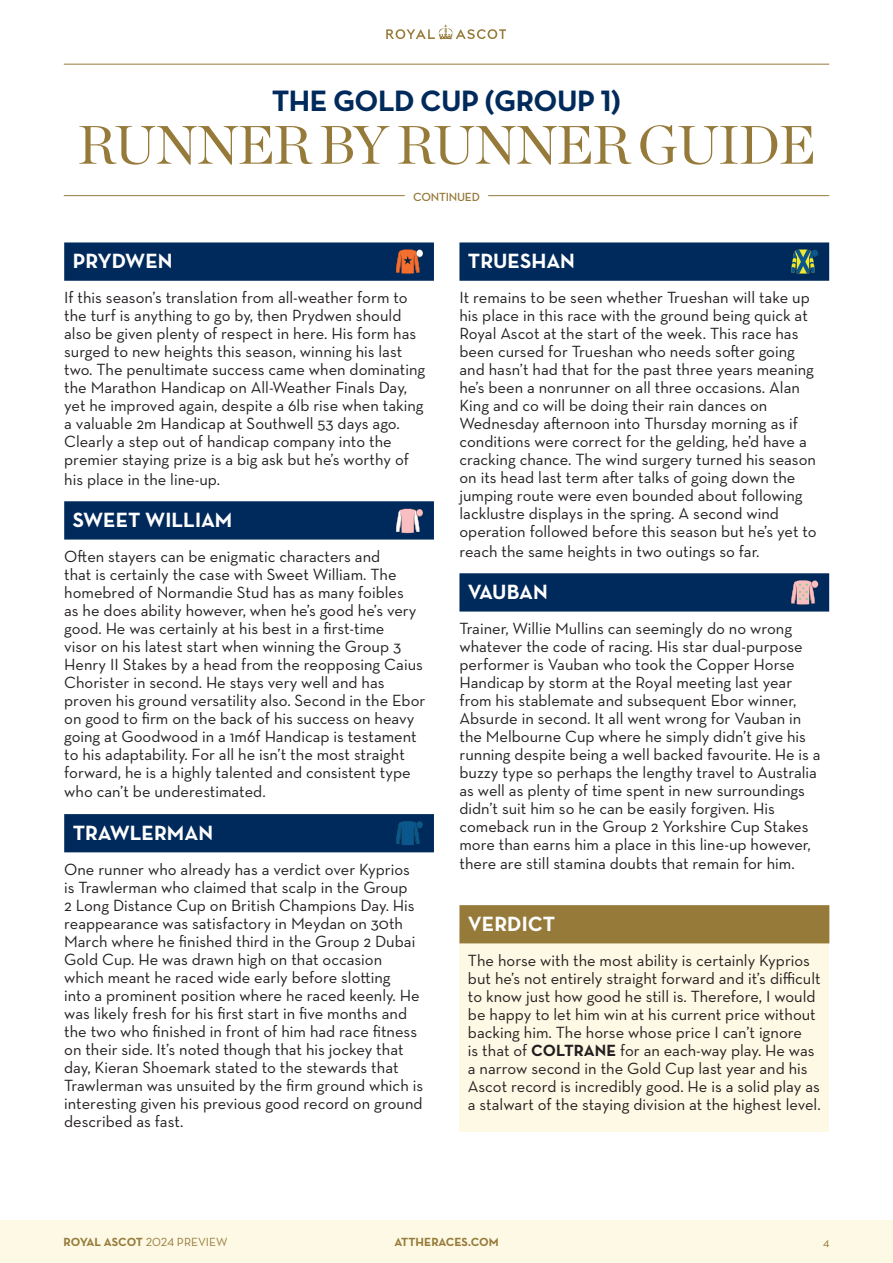
<style>
.page{position:relative;width:893px;height:1263px;background:#fff}
.page>*{position:absolute;margin:0;border:0;box-sizing:border-box;transform-origin:0 0}
.t1{font:54px "Chronicle Display";letter-spacing:-.02em;color:#967a3a}
.t2{font:700 30px "Neutraface Text";letter-spacing:-.02em;color:#002a5b}
.t3{font:700 21px "Neutraface Text";color:#fff}
.t4{font:16.5px/18px "Neutraface Text";color:#231f20}
.t5{font:12px "Neutraface Text";color:#967a3a}
.t6{font:700 12px "Neutraface Text";color:#967a3a}
.t7{font:600 12px "Neutraface Text";letter-spacing:-.02em;color:#967a3a}
.s1{font-weight:700}
</style>
<div class="page">
<div style="left:0;top:1220px;width:893px;height:42px;background:#fdf9e4"></div>
<div style="left:459px;top:927px;width:370px;height:204px;background:#fdf9e4"></div>
<svg style="left:386px;top:24px;width:120px;height:15px"></svg>
<hr style="left:64px;top:64px;width:765px;height:1px;background:#967a3a">
<hr style="left:64px;top:195px;width:341px;height:1px;background:#967a3a">
<hr style="left:488px;top:195px;width:341px;height:1px;background:#967a3a">
<div style="left:64px;top:242px;width:370px;height:39px;background:#002a5b"></div>
<div style="left:64px;top:501px;width:370px;height:38px;background:#002a5b"></div>
<div style="left:64px;top:814px;width:370px;height:38px;background:#002a5b"></div>
<div style="left:459px;top:242px;width:370px;height:39px;background:#002a5b"></div>
<div style="left:459px;top:573px;width:370px;height:38px;background:#002a5b"></div>
<div style="left:459px;top:905px;width:370px;height:38px;background:#967a3a"></div>
<svg style="left:396px;top:249px;width:27px;height:25px"></svg>
<svg style="left:791px;top:249px;width:27px;height:25px"></svg>
<svg style="left:791px;top:580px;width:27px;height:24px"></svg>
<svg style="left:396px;top:509px;width:27px;height:24px"></svg>
<svg style="left:396px;top:821px;width:27px;height:24px"></svg>
<h2 class="t2" style="left:272px;top:81px;width:351px">THE GOLD CUP (GROUP 1)</h2>
<h1 class="t1" style="left:77px;top:103px;width:740px">RUNNER BY RUNNER GUIDE</h1>
<p class="t7" style="left:413px;top:189px;width:68px">CONTINUED</p>
<p class="t3" style="left:73px;top:247px;width:101px">PRYDWEN</p>
<p class="t4" style="left:64px;top:288px;width:363px">If this season’s translation from all-weather form to the turf is anything to go by, then Prydwen should also be given plenty of respect in here. His form has surged to new heights this season, winning his last two. The penultimate success came when dominating the Marathon Handicap on All-Weather Finals Day, yet he improved again, despite a 6lb rise when taking a valuable 2m Handicap at Southwell 53 days ago.<br>Clearly a step out of handicap company into the premier staying prize is a big ask but he’s worthy of</p>
<p class="t4" style="left:64px;top:470px;width:157px">his place in the line-up.</p>
<p class="t3" style="left:73px;top:506px;width:161px">SWEET WILLIAM</p>
<p class="t4" style="left:64px;top:547px;width:363px">Often stayers can be enigmatic characters and<br>that is certainly the case with Sweet William. The homebred of Normandie Stud has as many foibles<br>as he does ability however, when he’s good he’s very good. He was certainly at his best in a first-time<br>visor on his latest start when winning the Group 3<br>Henry II Stakes by a head from the reopposing Caius Chorister in second. He stays very well and has proven his ground versatility also. Second in the Ebor on good to firm on the back of his success on heavy going at Goodwood in a 1m6f Handicap is testament to his adaptability. For all he isn’t the most straight forward, he is a highly talented and consistent type</p>
<p class="t4" style="left:64px;top:782px;width:203px">who can’t be underestimated.</p>
<p class="t3" style="left:73px;top:819px;width:142px">TRAWLERMAN</p>
<p class="t4" style="left:64px;top:860px;width:360px">One runner who already has a verdict over Kyprios is Trawlerman who claimed that scalp in the Group<br>2 Long Distance Cup on British Champions Day. His reappearance was satisfactory in Meydan on 30th March where he finished third in the Group 2 Dubai Gold Cup. He was drawn high on that occasion which meant he raced wide early before slotting<br>into a prominent position where he raced keenly. He was likely fresh for his first start in five months and the two who finished in front of him had race fitness on their side. It’s noted though that his jockey that day, Kieran Shoemark stated to the stewards that Trawlerman was unsuited by the firm ground which is interesting given his previous good record on ground described as fast.</p>
<p class="t3" style="left:468px;top:247px;width:109px">TRUESHAN</p>
<p class="t4" style="left:459px;top:288px;width:359px">It remains to be seen whether Trueshan will take up his place in this race with the ground being quick at Royal Ascot at the start of the week. This race has been cursed for Trueshan who needs softer going and hasn’t had that for the past three years meaning he’s been a nonrunner on all three occasions. Alan King and co will be doing their rain dances on Wednesday afternoon into Thursday morning as if conditions were correct for the gelding, he’d have a cracking chance. The wind surgery turned his season on its head last term after talks of going down the jumping route were even bounded about following lacklustre displays in the spring. A second wind operation followed before this season but he’s yet to</p>
<p class="t4" style="left:459px;top:542px;width:302px">reach the same heights in two outings so far.</p>
<p class="t3" style="left:468px;top:578px;width:81px">VAUBAN</p>
<p class="t4" style="left:459px;top:619px;width:363px">Trainer, Willie Mullins can seemingly do no wrong whatever the code of racing. His star dual-purpose performer is Vauban who took the Copper Horse Handicap by storm at the Royal meeting last year from his stablemate and subsequent Ebor winner, Absurde in second. It all went wrong for Vauban in the Melbourne Cup where he simply didn’t give his running despite being a well backed favourite. He is a buzzy type so perhaps the lengthy travel to Australia as well as plenty of time spent in new surroundings didn’t suit him so he can be easily forgiven. His comeback run in the Group 2 Yorkshire Cup Stakes more than earns him a place in this line-up however,</p>
<p class="t4" style="left:459px;top:854px;width:337px">there are still stamina doubts that remain for him.</p>
<p class="t3" style="left:468px;top:910px;width:89px">VERDICT</p>
<p class="t4" style="left:468px;top:951px;width:354px">The horse with the most ability is certainly Kyprios but he’s not entirely straight forward and it’s difficult to know just how good he still is. Therefore, I would be happy to let him win at his current price without backing him. The horse whose price I can’t ignore<br>is that of <span class="s1">COLTRANE</span> for an each-way play. He was a narrow second in the Gold Cup last year and his Ascot record is incredibly good. He is a solid play as a stalwart of the staying division at the highest level.</p>
<p class="t5" style="left:64px;top:1234px;width:165px"><span class="s1">ROYAL ASCOT</span> 2024 PREVIEW</p>
<p class="t6" style="left:394px;top:1234px;width:106px">ATTHERACES.COM</p>
<p class="t5" style="left:823px;top:1234px;width:8px">4</p>
</div>
